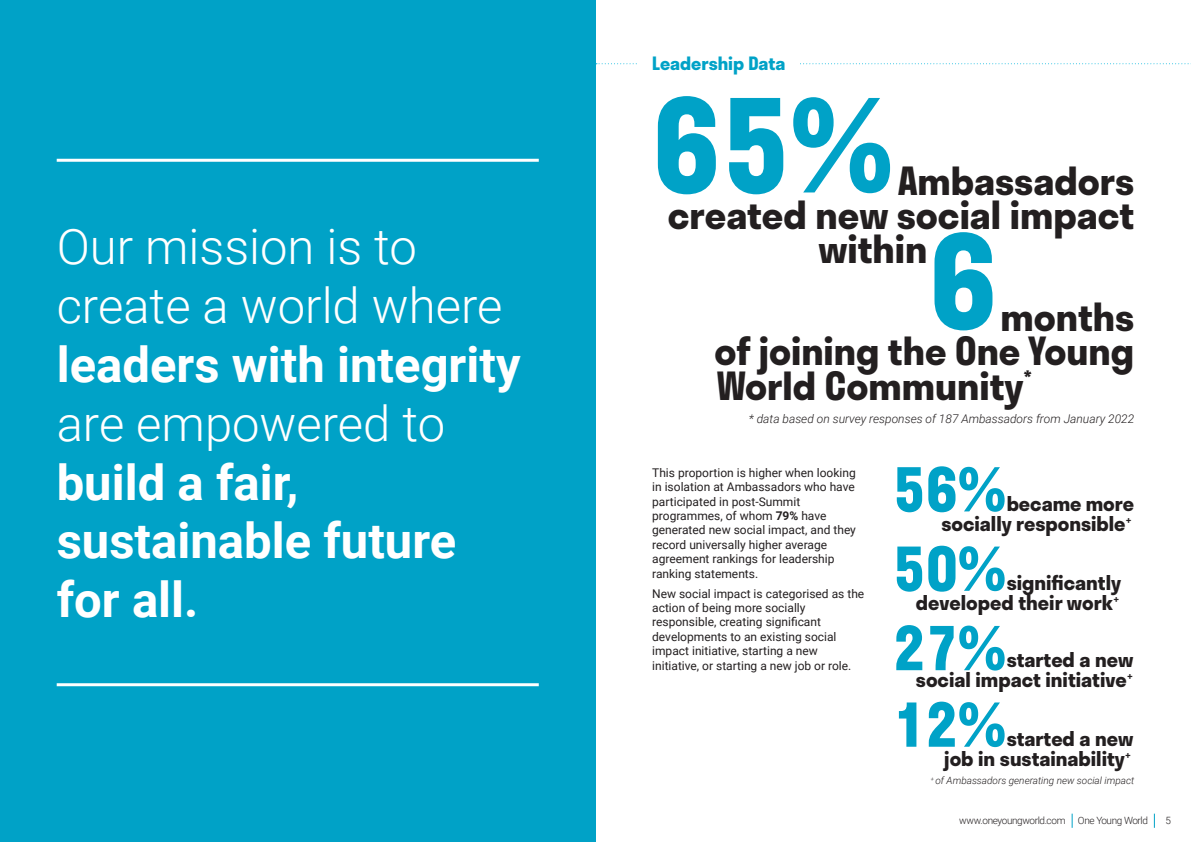
<style>
.page{position:relative;width:1191px;height:842px;background:#fff}
.page>*{position:absolute;margin:0;border:0;box-sizing:border-box;transform-origin:0 0}
.t1{font:700 126px "Stratos";color:#00a2c7}
.t2{font:700 59px "Stratos";color:#00a2c7}
.t3{font:700 49px/58.8px "Roboto";color:#fff}
.t4{font:300 49px/58.8px "Roboto";color:#fff}
.t5{font:700 38px "Stratos";color:#231f20}
.t6{font:700 20px "Stratos";color:#231f20}
.Main_heading_centre{font:700 18px "Stratos";color:#00a2c7}
.t7{font:12px/14.4px "Roboto";color:#231f20}
.t8{font:italic 300 12px "Roboto";color:#231f20}
.t9{font:700 11.7px "Stratos";color:#231f20}
.t10{font:italic 300 10px "Roboto";color:#231f20}
.t11{font:300 10px "Roboto";letter-spacing:-.035em;color:#231f20}
.s1{font-weight:700}
</style>
<div class="page">
<div style="left:0;top:0;width:595px;height:842px;background:#00a2c7"></div>
<svg style="left:596px;top:63px;width:595px;height:1px"></svg>
<div style="left:638px;top:57px;width:161px;height:14px;background:#fff"></div>
<svg style="left:1071px;top:814px;width:1px;height:14px"></svg>
<svg style="left:1154px;top:814px;width:1px;height:14px"></svg>
<hr style="left:57px;top:159px;width:482px;height:3px;background:#fff">
<hr style="left:57px;top:683px;width:482px;height:3px;background:#fff">
<p class="t4" style="left:57px;top:216px;width:447px">Our mission is to create a world where</p>
<p class="t3" style="left:57px;top:333px;width:465px">leaders with integrity</p>
<p class="t4" style="left:57px;top:392px;width:390px">are empowered to</p>
<p class="t3" style="left:57px;top:451px;width:401px">build a fair, sustainable future for all.</p>
<p class="Main_heading_centre" style="left:652px;top:49px;width:135px">Leadership Data</p>
<p class="t1" style="left:652px;top:45px;width:242px">65%</p>
<p class="t5" style="left:898px;top:151px;width:237px">Ambassadors</p>
<p class="t1" style="left:928px;top:181px;width:71px">6</p>
<p class="t5" style="left:668px;top:185px;width:468px">created new social impact</p>
<p class="t5" style="left:818px;top:219px;width:110px">within</p>
<p class="t5" style="left:1000px;top:287px;width:135px">months</p>
<p class="t5" style="left:714px;top:321px;width:421px">of joining the One Young</p>
<p class="t5" style="left:717px;top:355px;width:317px">World Community<sup>*</sup></p>
<p class="t8" style="left:749px;top:410px;width:387px">* data based on survey responses of 187 Ambassadors from January 2022</p>
<p class="t7" style="left:652px;top:465px;width:205px">This proportion is higher when looking in isolation at Ambassadors who have participated in post-Summit programmes, of whom <span class="s1">79%</span> have generated new social impact, and they record universally higher average agreement rankings for leadership ranking statements.</p>
<p class="t7" style="left:652px;top:586px;width:214px">New social impact is categorised as the action of being more socially responsible, creating significant developments to an existing social impact initiative, starting a new initiative, or starting a new job or role.</p>
<p class="t2" style="left:893px;top:442px;width:114px">56%</p>
<p class="t6" style="left:1006px;top:487px;width:129px">became more</p>
<p class="t6" style="left:941px;top:507px;width:192px">socially responsible<sup>+</sup></p>
<p class="t2" style="left:893px;top:522px;width:114px">50%</p>
<p class="t6" style="left:1006px;top:567px;width:116px">significantly</p>
<p class="t6" style="left:916px;top:587px;width:199px">developed their work</p>
<p class="t9" style="left:1113px;top:590px;width:8px">+</p>
<p class="t2" style="left:893px;top:601px;width:114px">27%</p>
<p class="t6" style="left:1006px;top:643px;width:128px">started a new</p>
<p class="t6" style="left:916px;top:663px;width:212px">social impact initiative</p>
<p class="t9" style="left:1126px;top:666px;width:8px">+</p>
<p class="t2" style="left:893px;top:678px;width:114px">12%</p>
<p class="t6" style="left:1006px;top:723px;width:128px">started a new</p>
<p class="t10" style="left:930px;top:774px;width:205px"><sup>+</sup> of Ambassadors generating new social impact</p>
<p class="t6" style="left:944px;top:743px;width:182px">job in sustainability</p>
<p class="t9" style="left:1125px;top:746px;width:8px">+</p>
<p class="t11" style="left:959px;top:813px;width:190px">www.oneyoungworld.com One Young World</p>
<p class="t11" style="left:1165px;top:813px;width:7px">5</p>
</div>
